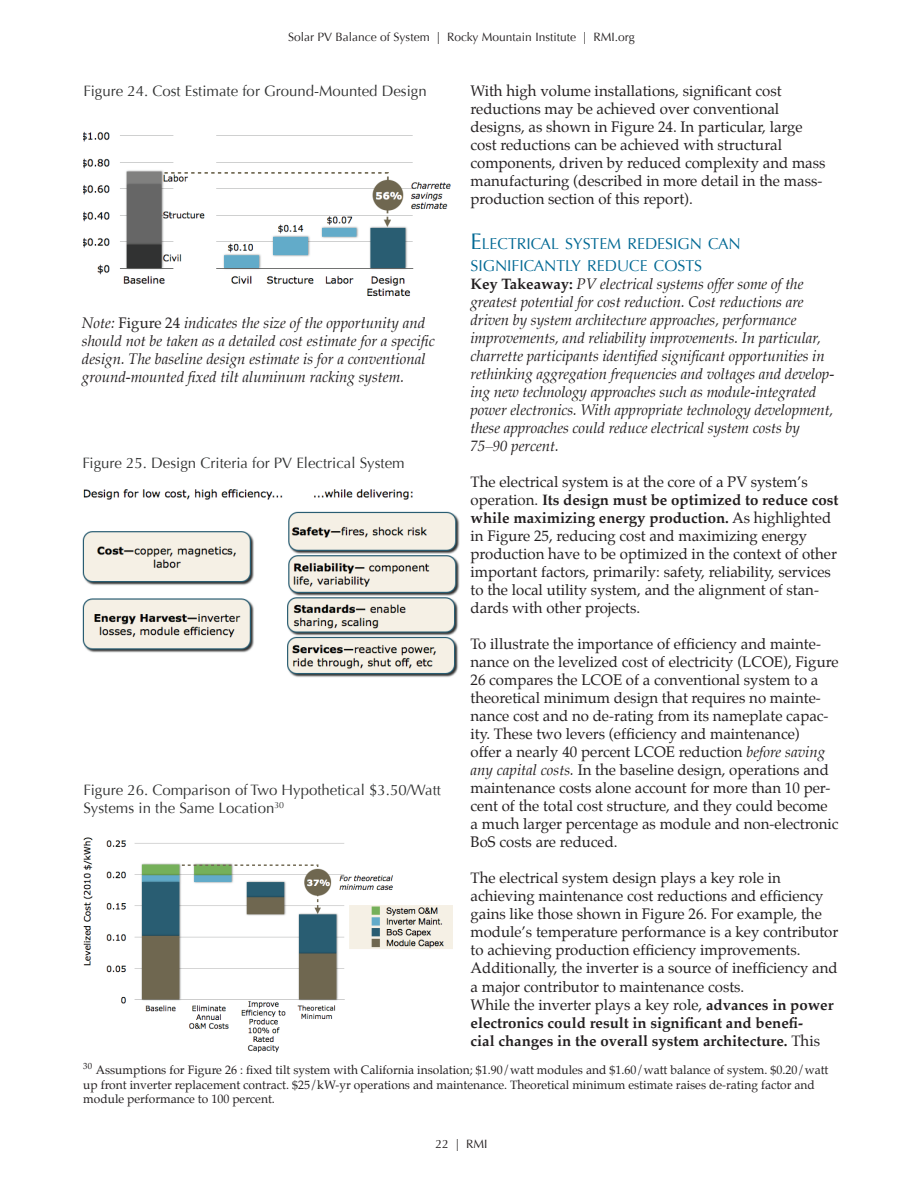
<style>
.page{position:relative;width:923px;height:1193px;background:#fff}
.page>*{position:absolute;margin:0;border:0;box-sizing:border-box;transform-origin:0 0}
.t1{font:15.75px/22.5px "Optima";color:#006893}
.t2{font:15px/18px "Palatino";color:#231f20}
.t3{font:italic 15px/18px "Palatino";letter-spacing:-.005em;color:#231f20}
.t4{font:15px/18px "Optima";color:#313232}
.t5{font:12px/14.4px "Palatino";color:#231f20}
.t6{font:12px "Optima";color:#231f20}
.s1{font-size:22.5px}
.s2{font-weight:700;font-style:normal}
.s3{font-weight:700}
.s4{font-style:italic}
.s5{font-style:normal}
</style>
<div class="page">
<img style="left:83px;top:88px;width:373px;height:221px">
<img style="left:82px;top:479px;width:378px;height:213px">
<img style="left:83px;top:820px;width:369px;height:242px">
<p class="t6" style="left:288px;top:30px;width:348px">Solar PV Balance of System | Rocky Mountain Institute | RMI.org</p>
<p class="t2" style="left:470px;top:81px;width:356px">With high volume installations, significant cost reductions may be achieved over conventional designs, as shown in Figure 24. In particular, large cost reductions can be achieved with structural components, driven by reduced complexity and mass manufacturing (described in more detail in the mass&shy;production section of this report).</p>
<p class="t1" style="left:470px;top:232px;width:272px"><span class="s1">E</span> LECTRICAL SYSTEM REDESIGN CAN<br>SIGNIFICANTLY REDUCE COSTS</p>
<p class="t3" style="left:470px;top:275px;width:365px"><span class="s2">Key Takeaway:</span> PV electrical systems offer some of the greatest potential for cost reduction. Cost reductions are driven by system architecture approaches, performance improvements, and reliability improvements. In particular, charrette participants identified significant opportunities in rethinking aggregation frequencies and voltages and develop&shy;ing new technology approaches such as module-integrated power electronics. With appropriate technology development, these approaches could reduce electrical system costs by 75–90 percent.</p>
<p class="t2" style="left:470px;top:473px;width:369px">The electrical system is at the core of a PV system’s operation. <span class="s3">Its design must be optimized to reduce cost while maximizing energy production.</span> As highlighted in Figure 25, reducing cost and maximizing energy production have to be optimized in the context of other important factors, primarily: safety, reliability, services to the local utility system, and the alignment of stan&shy;dards with other projects.</p>
<p class="t2" style="left:470px;top:635px;width:369px">To illustrate the importance of efficiency and mainte&shy;nance on the levelized cost of electricity (LCOE), Figure 26 compares the LCOE of a conventional system to a theoretical minimum design that requires no mainte&shy;nance cost and no de-rating from its nameplate capac&shy;ity. These two levers (efficiency and maintenance)<br>offer a nearly 40 percent LCOE reduction <span class="s4">before saving any capital costs.</span> In the baseline design, operations and maintenance costs alone account for more than 10 per&shy;cent of the total cost structure, and they could become a much larger percentage as module and non-electronic BoS costs are reduced.</p>
<p class="t2" style="left:470px;top:869px;width:369px">The electrical system design plays a key role in achieving maintenance cost reductions and efficiency gains like those shown in Figure 26. For example, the module’s temperature performance is a key contributor to achieving production efficiency improvements.<br>Additionally, the inverter is a source of inefficiency and a major contributor to maintenance costs.<br>While the inverter plays a key role, <span class="s3">advances in power electronics could result in significant and benefi-<br>cial changes in the overall system architecture.</span> This</p>
<p class="t4" style="left:83px;top:82px;width:345px">Figure 24. Cost Estimate for Ground-Mounted Design</p>
<p class="t3" style="left:82px;top:314px;width:354px">Note: <span class="s5">Figure 24</span> indicates the size of the opportunity and should not be taken as a detailed cost estimate for a specific design. The baseline design estimate is for a conventional ground-mounted fixed tilt aluminum racking system.</p>
<p class="t4" style="left:82px;top:454px;width:324px">Figure 25. Design Criteria for PV Electrical System</p>
<p class="t4" style="left:83px;top:781px;width:359px">Figure 26. Comparison of Two Hypothetical $3.50/Watt<br>Systems in the Same Location<sup>30</sup></p>
<p class="t5" style="left:83px;top:1063px;width:746px"><sup>30</sup> Assumptions for Figure 26 : fixed tilt system with California insolation; $1.90/watt modules and $1.60/watt balance of system. $0.20/watt up front inverter replacement contract. $25/kW-yr operations and maintenance. Theoretical minimum estimate raises de-rating factor and module performance to 100 percent.</p>
<p class="t6" style="left:435px;top:1136px;width:54px">22 | RMI</p>
</div>
